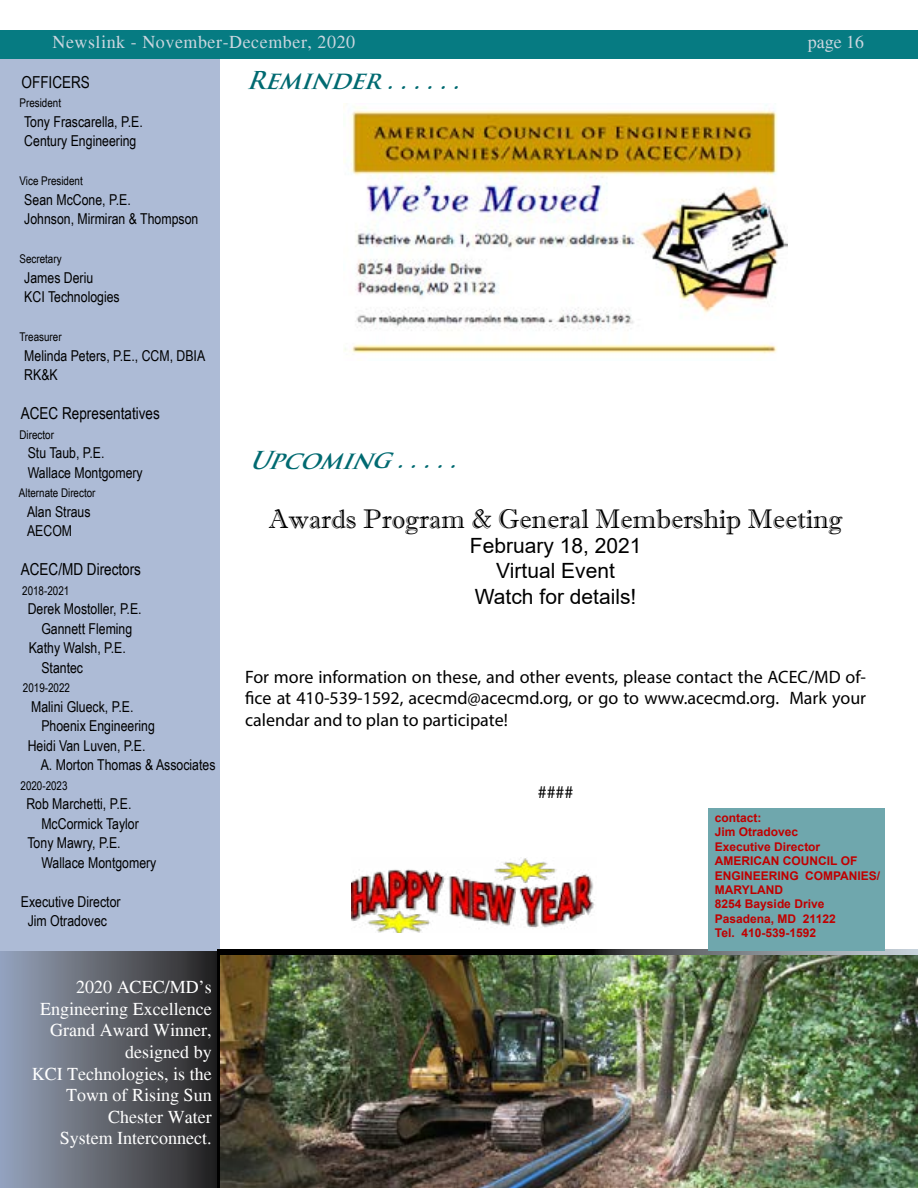
<style>
.page{position:relative;width:918px;height:1188px;background:#fff}
.page>*{position:absolute;margin:0;border:0;box-sizing:border-box;transform-origin:0 0}
.t1{font:27px "Imprint MT Shadow";color:#000}
.t2{font:italic 700 24px "Trajan Pro";color:#006a71}
.t3{font:21px/25.2px "Arial";color:#000;text-align:center}
.t4{font:18px/21.6px "Myriad Pro";color:#000;text-align:justify}
.t5{font:18px/21.6px "Times";color:#fff;text-align:right}
.t6{font:18px "Times";letter-spacing:.03em;color:#cbd6df}
.t7{font:16.5px "Arial Narrow";color:#000}
.t8{font:15px/19.5px "Arial Narrow";color:#000}
.t9{font:700 12px/14.4px "Arial";color:#c00000}
.t10{font:12px "Arial Narrow";color:#000}
</style>
<div class="page">
<div style="left:0;top:59px;width:219px;height:1129px;background:#adbbd6"></div>
<svg style="left:0;top:951px;width:217px;height:237px"></svg>
<div style="left:217px;top:949px;width:384px;height:239px;background:#000"></div>
<svg style="left:592px;top:949px;width:326px;height:7px"></svg>
<div style="left:0;top:30px;width:918px;height:29px;background:#067b82"></div>
<img style="left:220px;top:956px;width:698px;height:232px">
<img style="left:351px;top:858px;width:244px;height:74px">
<div style="left:708px;top:808px;width:176px;height:142px;background:#6fa7ad"></div>
<img style="left:343px;top:105px;width:444px;height:249px">
<p class="t6" style="left:52px;top:31px;width:304px">Newslink - November-December, 2020</p>
<p class="t6" style="left:808px;top:31px;width:58px">page 16</p>
<p class="t7" style="left:22px;top:70px;width:70px">OFFICERS</p>
<p class="t10" style="left:20px;top:94px;width:43px">President</p>
<p class="t8" style="left:24px;top:111px;width:120px">Tony Frascarella, P.E.<br>Century Engineering</p>
<p class="t10" style="left:20px;top:172px;width:65px">Vice President</p>
<p class="t8" style="left:24px;top:189px;width:176px">Sean McCone, P.E.<br>Johnson, Mirmiran &amp; Thompson</p>
<p class="t10" style="left:20px;top:250px;width:44px">Secretary</p>
<p class="t8" style="left:24px;top:267px;width:97px">James Deriu<br>KCI Technologies</p>
<p class="t10" style="left:19px;top:328px;width:44px">Treasurer</p>
<p class="t8" style="left:24px;top:345px;width:182px">Melinda Peters, P.E., CCM, DBIA<br>RK&amp;K</p>
<p class="t7" style="left:21px;top:401px;width:141px">ACEC Representatives</p>
<p class="t10" style="left:20px;top:426px;width:36px">Director</p>
<p class="t8" style="left:28px;top:443px;width:117px">Stu Taub, P.E.<br>Wallace Montgomery</p>
<p class="t10" style="left:19px;top:484px;width:78px">Alternate Director</p>
<p class="t8" style="left:27px;top:501px;width:65px">Alan Straus<br>AECOM</p>
<p class="t7" style="left:21px;top:557px;width:122px">ACEC/MD Directors</p>
<p class="t10" style="left:22px;top:582px;width:49px">2018-2021</p>
<p class="t8" style="left:28px;top:599px;width:115px">Derek Mostoller, P.E.</p>
<p class="t8" style="left:41px;top:618px;width:92px">Gannett Fleming</p>
<p class="t8" style="left:29px;top:638px;width:99px">Kathy Walsh, P.E.</p>
<p class="t8" style="left:41px;top:657px;width:43px">Stantec</p>
<p class="t10" style="left:23px;top:679px;width:49px">2019-2022</p>
<p class="t8" style="left:31px;top:696px;width:104px">Malini Glueck, P.E.</p>
<p class="t8" style="left:41px;top:716px;width:115px">Phoenix Engineering</p>
<p class="t8" style="left:28px;top:735px;width:119px">Heidi Van Luven, P.E.</p>
<p class="t8" style="left:41px;top:755px;width:176px">A. Morton Thomas &amp; Associates</p>
<p class="t10" style="left:21px;top:777px;width:49px">2020-2023</p>
<p class="t8" style="left:26px;top:794px;width:107px">Rob Marchetti, P.E.</p>
<p class="t8" style="left:41px;top:813px;width:99px">McCormick Taylor</p>
<p class="t8" style="left:28px;top:833px;width:95px">Tony Mawry, P.E.</p>
<p class="t8" style="left:41px;top:852px;width:117px">Wallace Montgomery</p>
<p class="t8" style="left:21px;top:891px;width:101px;text-align:center">Executive Director<br>Jim Otradovec</p>
<p class="t5" style="left:32px;top:976px;width:181px">2020 ACEC/MD’s<br>Engineering Excellence<br>Grand Award Winner, designed by<br>KCI Technologies, is the<br>Town of Rising Sun<br>Chester Water<br>System Interconnect.</p>
<h2 class="t2" style="left:246px;top:66px;width:225px">Reminder......</h2>
<h2 class="t2" style="left:248px;top:445px;width:223px">Upcoming.....</h2>
<h1 class="t1" style="left:269px;top:503px;width:575px">Awards Program &amp; General Membership Meeting</h1>
<h3 class="t3" style="left:470px;top:533px;width:173px">February 18, 2021<br>Virtual Event<br>Watch for details!</h3>
<p class="t4" style="left:245px;top:666px;width:623px">For more information on these, and other events, please contact the ACEC/MD of&shy;fice at 410-539-1592, acecmd@acecmd.org, or go to www.acecmd.org. Mark your calendar and to plan to participate!</p>
<p class="t4" style="left:538px;top:781px;width:37px">####</p>
<p class="t9" style="left:715px;top:811px;width:167px">contact:<br>Jim Otradovec<br>Executive Director<br>AMERICAN COUNCIL OF<br>ENGINEERING COMPANIES/<br>MARYLAND<br>8254 Bayside Drive<br>Pasadena, MD 21122<br>Tel. 410-539-1592</p>
</div>
